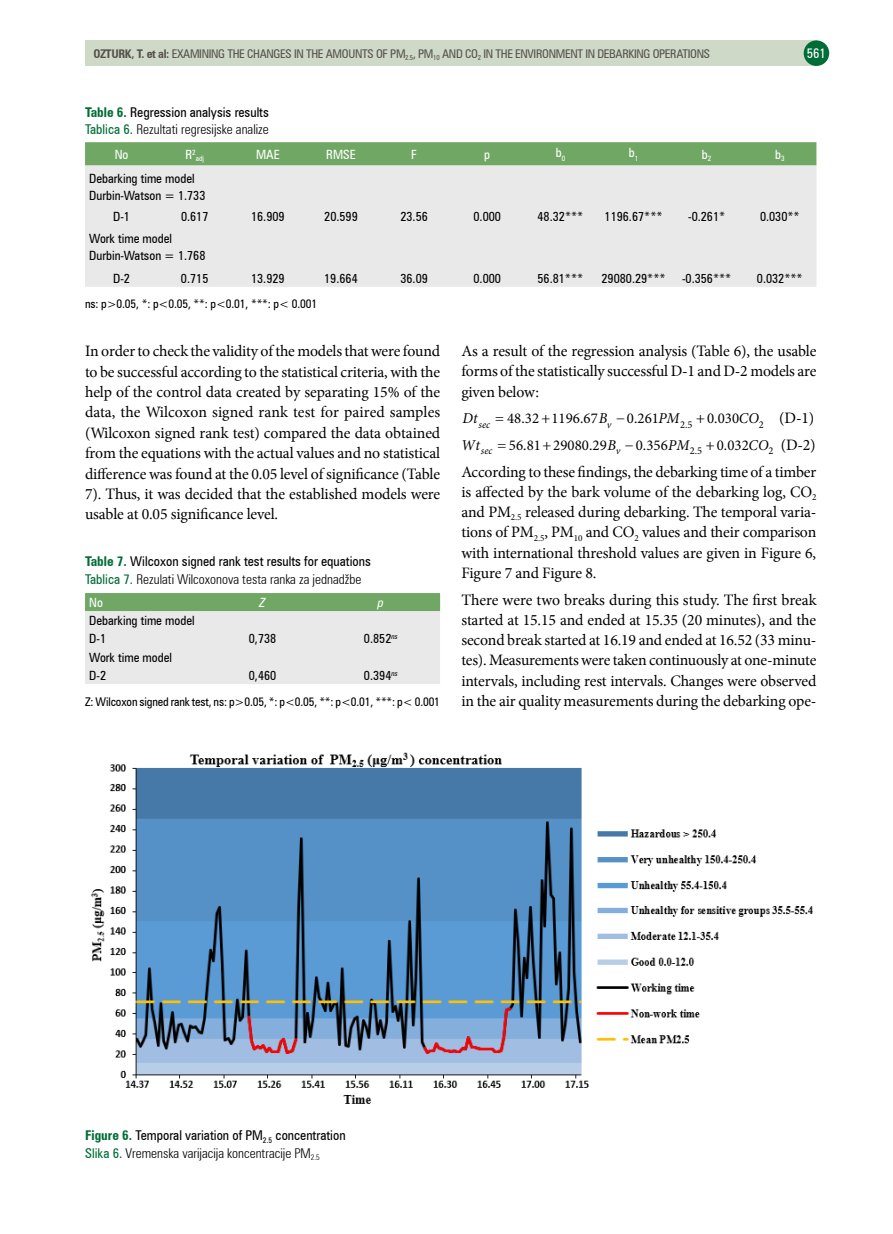
<style>
.page{position:relative;width:893px;height:1234px;background:#fff}
.page>*{position:absolute;margin:0;border:0;box-sizing:border-box;transform-origin:0 0}
.t1{font:15.75px/20.2px "Minion Pro";letter-spacing:-.01em;color:#000;text-align:justify}
.t2{font:15px "Minion Pro";letter-spacing:.005em;color:#000}
.t3{font:condensed 13.5px/17.9px "Zurich BT";color:#000}
.t4{font:300 condensed 13.5px/17.1px "Zurich BT";color:#000}
.t5{font:condensed 13.5px "Zurich BT";color:#fff}
.t6{font:condensed 12.75px/18.1px "Zurich BT";color:#000}
.t7{font:condensed 12.75px "Zurich BT";color:#fff}
.t8{font:italic condensed 12.75px "Zurich BT";color:#fff}
.t9{font:condensed 12px "Zurich BT";letter-spacing:-.01em;color:#000}
.t10{font:condensed 12px "Zurich BT";letter-spacing:-.025em;color:#57514d}
.t11{font:italic 10.5px "Minion Pro";letter-spacing:.005em;color:#000}
.t12{font:10.5px "Minion Pro";color:#000}
.t13{font:condensed 7.35px "Zurich BT";color:#fff}
.s1{font-weight:700}
.s2{font-weight:700;color:#006c36}
.s3{font-weight:400}
.s4{font-weight:400;color:#006c36}
.s5{color:#006c36}
.s6{font-weight:300}
.s7{font-style:italic}
</style>
<div class="page">
<div style="left:85px;top:40px;width:731px;height:26px;background:#cedac7"></div>
<div style="left:804px;top:40px;width:25px;height:26px;background:#006c36;border-radius:50%"></div>
<svg style="left:85px;top:593px;width:355px;height:91px;background:#d1dbce"></svg>
<div style="left:85px;top:142px;width:731px;height:23px;background:#70a765"></div>
<div style="left:85px;top:165px;width:731px;height:122px;background:#e9e9e9"></div>
<img style="left:91px;top:752px;width:722px;height:352px">
<p class="t10" style="left:94px;top:46px;width:618px"><span class="s1">OZTURK, T. et al:</span> EXAMINING THE CHANGES IN THE AMOUNTS OF PM<sub>2.5</sub>, PM<sub>10</sub> AND CO<sub>2</sub> IN THE ENVIRONMENT IN DEBARKING OPERATIONS</p>
<p class="t5" style="left:807px;top:45px;width:21px">561</p>
<p class="t4" style="left:85px;top:103px;width:185px"><span class="s2">Table 6.</span> <span class="s3">Regression analysis results<br></span><span class="s4">Tablica 6.</span> Rezultati regresijske analize</p>
<p class="t7" style="left:115px;top:146px;width:15px">No</p>
<p class="t7" style="left:185px;top:146px;width:12px">R<sup>2</sup></p>
<p class="t13" style="left:196px;top:154px;width:10px">adj</p>
<p class="t7" style="left:256px;top:146px;width:25px">MAE</p>
<p class="t7" style="left:326px;top:146px;width:31px">RMSE</p>
<p class="t7" style="left:411px;top:146px;width:7px">F</p>
<p class="t7" style="left:484px;top:146px;width:7px">p</p>
<p class="t7" style="left:556px;top:145px;width:11px">b<sub>0</sub></p>
<p class="t7" style="left:629px;top:145px;width:11px">b<sub>1</sub></p>
<p class="t7" style="left:702px;top:146px;width:11px">b<sub>2</sub></p>
<p class="t7" style="left:775px;top:146px;width:11px">b<sub>3</sub></p>
<p class="t6" style="left:89px;top:169px;width:118px;line-height:17.1px">Debarking time model<br>Durbin-Watson = 1.733</p>
<p class="t6" style="left:113px;top:207px;width:18px">D-1</p>
<p class="t6" style="left:181px;top:207px;width:29px">0.617</p>
<p class="t6" style="left:251px;top:207px;width:35px">16.909</p>
<p class="t6" style="left:324px;top:207px;width:35px">20.599</p>
<p class="t6" style="left:400px;top:207px;width:29px">23.56</p>
<p class="t6" style="left:474px;top:207px;width:29px">0.000</p>
<p class="t6" style="left:537px;top:207px;width:47px">48.32***</p>
<p class="t6" style="left:605px;top:207px;width:60px">1196.67***</p>
<p class="t6" style="left:688px;top:207px;width:39px">-0.261*</p>
<p class="t6" style="left:760px;top:207px;width:41px">0.030**</p>
<p class="t6" style="left:89px;top:230px;width:118px;line-height:17.1px">Work time model<br>Durbin-Watson = 1.768</p>
<p class="t6" style="left:113px;top:269px;width:18px">D-2</p>
<p class="t6" style="left:181px;top:269px;width:29px">0.715</p>
<p class="t6" style="left:251px;top:269px;width:35px">13.929</p>
<p class="t6" style="left:324px;top:269px;width:35px">19.664</p>
<p class="t6" style="left:400px;top:269px;width:29px">36.09</p>
<p class="t6" style="left:473px;top:269px;width:29px">0.000</p>
<p class="t6" style="left:537px;top:269px;width:47px">56.81***</p>
<p class="t6" style="left:601px;top:269px;width:66px">29080.29***</p>
<p class="t6" style="left:682px;top:269px;width:51px">-0.356***</p>
<p class="t6" style="left:757px;top:269px;width:47px">0.032***</p>
<p class="t9" style="left:85px;top:296px;width:234px">ns: p&gt;0.05, *: p&lt;0.05, **: p&lt;0.01, ***: p&lt; 0.001</p>
<p class="t1" style="left:85px;top:341px;width:357px">In order to check the validity of the models that were found to be successful according to the statistical criteria, with the help of the control data created by separating 15% of the data, the Wilcoxon signed rank test for paired samples (Wilcoxon signed rank test) compared the data obtained from the equations with the actual values and no statistical difference was found at the 0.05 level of significance (Table 7). Thus, it was decided that the established models were usable at 0.05 significance level.</p>
<p class="t3" style="left:85px;top:552px;width:287px"><span class="s2">Table 7.</span> Wilcoxon signed rank test results for equations<br><span class="s5">Tablica 7.</span> <span class="s6">Rezulati Wilcoxonova testa ranka za jednadžbe</span></p>
<p class="t7" style="left:89px;top:594px;width:15px">No</p>
<p class="t8" style="left:260px;top:594px;width:7px">Z</p>
<p class="t8" style="left:378px;top:594px;width:8px">p</p>
<p class="t6" style="left:89px;top:611px;width:107px">Debarking time model<br>D-1</p>
<p class="t6" style="left:249px;top:629px;width:29px">0,738</p>
<p class="t6" style="left:364px;top:629px;width:35px">0.852<sup>ns</sup></p>
<p class="t6" style="left:89px;top:647px;width:84px">Work time model<br>D-2</p>
<p class="t6" style="left:249px;top:666px;width:29px">0,460</p>
<p class="t6" style="left:364px;top:666px;width:35px">0.394<sup>ns</sup></p>
<p class="t9" style="left:85px;top:693px;width:356px">Z: Wilcoxon signed rank test, ns: p&gt;0.05, *: p&lt;0.05, **: p&lt;0.01, ***: p&lt; 0.001</p>
<p class="t1" style="left:461px;top:341px;width:357px">As a result of the regression analysis (Table 6), the usable forms of the statistically successful D-1 and D-2 models are given below:</p>
<p class="t12" style="left:680px;top:417px;width:14px">2.5</p>
<p class="t12" style="left:759px;top:417px;width:6px">2</p>
<p class="t11" style="left:463px;top:417px;width:29px"><sup>Dt</sup>sec</p>
<p class="t11" style="left:607px;top:417px;width:19px">v −</p>
<p class="t1" style="left:779px;top:408px;width:37px">(D-1)</p>
<p class="t12" style="left:690px;top:443px;width:14px">2.5</p>
<p class="t12" style="left:768px;top:443px;width:6px">2</p>
<p class="t2" style="left:507px;top:408px;width:102px">48.32 1196.67<span class="s7">B</span></p>
<p class="t2" style="left:627px;top:408px;width:54px">0.261<span class="s7">PM</span></p>
<p class="t2" style="left:707px;top:408px;width:53px">0.030<span class="s7">CO</span></p>
<p class="t1" style="left:461px;top:431px;width:356px;line-height:26.7px;text-align:right">(D-2)<br>According to these findings, the debarking time of a timber</p>
<p class="t1" style="left:461px;top:481px;width:357px">is affected by the bark volume of the debarking log, CO<sub>2 </sub>and PM<sub>2.5</sub> released during debarking. The temporal varia&shy;tions of PM<sub>2.5</sub>, PM<sub>10</sub> and CO<sub>2</sub> values and their comparison with international threshold values are given in Figure 6, Figure 7 and Figure 8.</p>
<p class="t1" style="left:461px;top:589px;width:357px">There were two breaks during this study. The first break started at 15.15 and ended at 15.35 (20 minutes), and the second break started at 16.19 and ended at 16.52 (33 minu&shy;tes). Measurements were taken continuously at one-minute intervals, including rest intervals. Changes were observed in the air quality measurements during the debarking ope-</p>
<p class="t2" style="left:509px;top:435px;width:109px">56.81 29080.29<span class="s7">B</span></p>
<p class="t2" style="left:636px;top:435px;width:55px">0.356<span class="s7">PM</span></p>
<p class="t2" style="left:717px;top:435px;width:53px">0.032<span class="s7">CO</span></p>
<p class="t11" style="left:461px;top:443px;width:33px"><sup>Wt</sup>sec</p>
<p class="t11" style="left:616px;top:443px;width:19px">v −</p>
<p class="t3" style="left:85px;top:1126px;width:262px;line-height:17.1px"><span class="s2">Figure 6.</span> Temporal variation of PM<sub>2.5</sub> concentration<br><span class="s5">Slika 6.</span> <span class="s6">Vremenska varijacija koncentracije PM</span><sub>2.5</sub></p>
</div>
